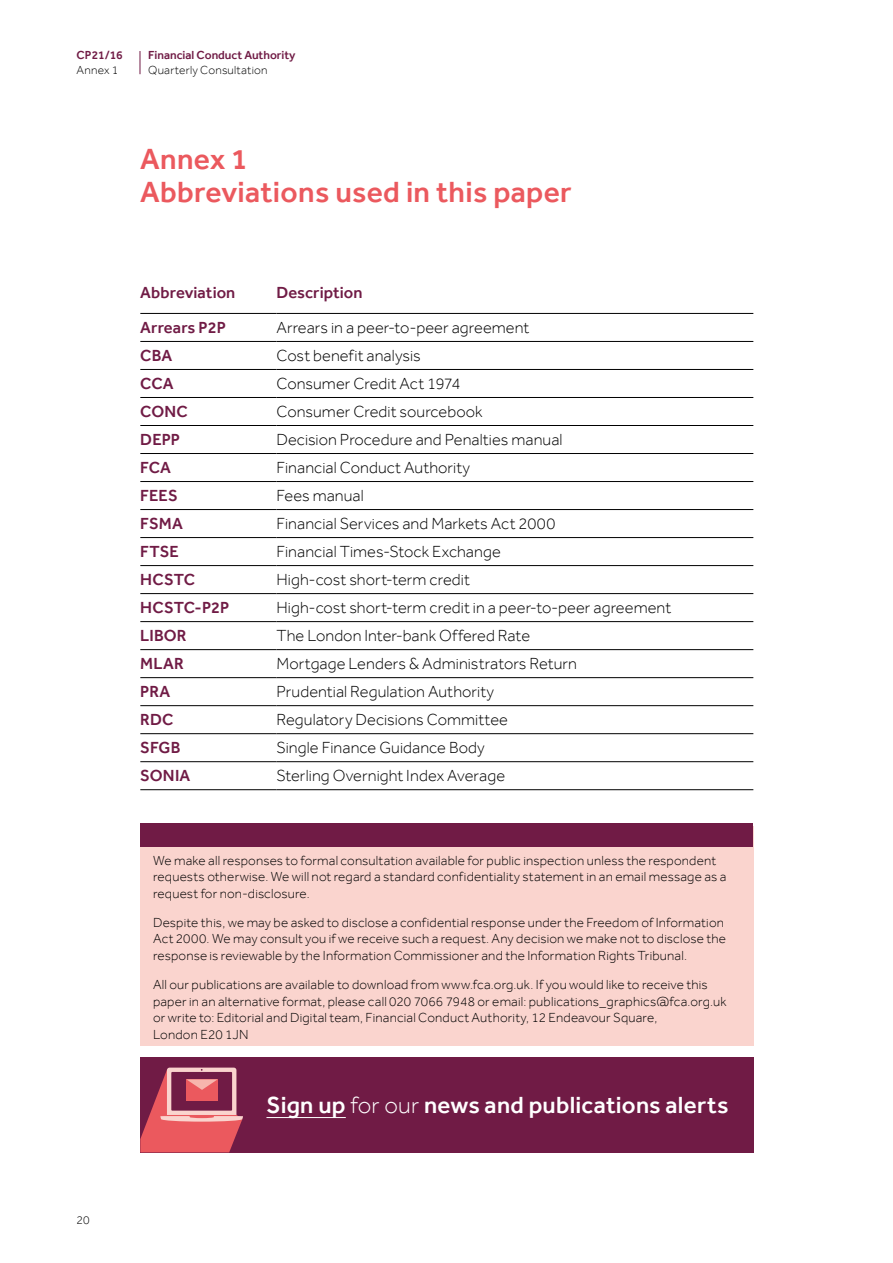
<style>
.page{position:relative;width:893px;height:1263px;background:#fff}
.page>*{position:absolute;margin:0;border:0;box-sizing:border-box;transform-origin:0 0}
.t1{font:500 30px/33px "Effra";letter-spacing:.01em;color:#eb595e}
.t2{font:500 24px "Effra";letter-spacing:.01em;color:#fff}
.t3{font:300 16.5px "Effra";letter-spacing:.005em;color:#000}
.t4{font:500 16.5px "Effra";letter-spacing:.005em;color:#701b45}
.t5{font:300 13.5px/16.5px "Effra";letter-spacing:.015em;color:#000}
.t6{font:500 12px "Effra";color:#701b45}
.t7{font:300 12px "Effra";letter-spacing:.02em;color:#000}
.s1{font-weight:300}
</style>
<div class="page">
<svg style="left:140px;top:51px;width:1px;height:23px"></svg>
<hr style="left:140px;top:313px;width:136px;height:1px;background:#000">
<hr style="left:276px;top:313px;width:477px;height:1px;background:#000">
<hr style="left:140px;top:341px;width:136px;height:1px;background:#000">
<hr style="left:276px;top:341px;width:477px;height:1px;background:#000">
<hr style="left:140px;top:369px;width:136px;height:1px;background:#000">
<hr style="left:276px;top:369px;width:477px;height:1px;background:#000">
<hr style="left:140px;top:397px;width:136px;height:1px;background:#000">
<hr style="left:276px;top:397px;width:477px;height:1px;background:#000">
<hr style="left:140px;top:425px;width:136px;height:1px;background:#000">
<hr style="left:276px;top:425px;width:477px;height:1px;background:#000">
<hr style="left:140px;top:453px;width:136px;height:1px;background:#000">
<hr style="left:276px;top:453px;width:477px;height:1px;background:#000">
<hr style="left:140px;top:481px;width:136px;height:1px;background:#000">
<hr style="left:276px;top:481px;width:477px;height:1px;background:#000">
<hr style="left:140px;top:509px;width:136px;height:1px;background:#000">
<hr style="left:276px;top:509px;width:477px;height:1px;background:#000">
<hr style="left:140px;top:537px;width:136px;height:1px;background:#000">
<hr style="left:276px;top:537px;width:477px;height:1px;background:#000">
<hr style="left:140px;top:565px;width:136px;height:1px;background:#000">
<hr style="left:276px;top:565px;width:477px;height:1px;background:#000">
<hr style="left:140px;top:593px;width:136px;height:1px;background:#000">
<hr style="left:276px;top:593px;width:477px;height:1px;background:#000">
<hr style="left:140px;top:621px;width:136px;height:1px;background:#000">
<hr style="left:276px;top:621px;width:477px;height:1px;background:#000">
<hr style="left:140px;top:649px;width:136px;height:1px;background:#000">
<hr style="left:276px;top:649px;width:477px;height:1px;background:#000">
<hr style="left:140px;top:677px;width:136px;height:1px;background:#000">
<hr style="left:276px;top:677px;width:477px;height:1px;background:#000">
<hr style="left:140px;top:705px;width:136px;height:1px;background:#000">
<hr style="left:276px;top:705px;width:477px;height:1px;background:#000">
<hr style="left:140px;top:733px;width:136px;height:1px;background:#000">
<hr style="left:276px;top:733px;width:477px;height:1px;background:#000">
<hr style="left:140px;top:761px;width:136px;height:1px;background:#000">
<hr style="left:276px;top:761px;width:477px;height:1px;background:#000">
<hr style="left:140px;top:789px;width:136px;height:1px;background:#000">
<hr style="left:276px;top:789px;width:477px;height:1px;background:#000">
<div style="left:140px;top:826px;width:613px;height:220px;background:#fad4ce"></div>
<div style="left:141px;top:824px;width:612px;height:23px;background:#701b45"></div>
<div style="left:140px;top:1057px;width:614px;height:95px;background:#701b45"></div>
<svg style="left:140px;top:1067px;width:103px;height:85px"></svg>
<hr style="left:266px;top:1117px;width:80px;height:1px;background:#fff">
<p class="t6" style="left:77px;top:48px;width:48px">CP21/16</p>
<p class="t7" style="left:77px;top:63px;width:43px">Annex 1</p>
<p class="t6" style="left:148px;top:48px;width:149px">Financial Conduct Authority</p>
<p class="t7" style="left:148px;top:63px;width:121px">Quarterly Consultation</p>
<h1 class="t1" style="left:140px;top:142px;width:433px">Annex 1<br>Abbreviations used in this paper</h1>
<p class="t4" style="left:140px;top:283px;width:97px">Abbreviation</p>
<p class="t4" style="left:276px;top:283px;width:88px">Description</p>
<p class="t4" style="left:140px;top:318px;width:87px">Arrears P2P</p>
<p class="t3" style="left:276px;top:318px;width:254px">Arrears in a peer-to-peer agreement</p>
<p class="t4" style="left:140px;top:346px;width:33px">CBA</p>
<p class="t3" style="left:276px;top:346px;width:146px">Cost benefit analysis</p>
<p class="t4" style="left:140px;top:374px;width:35px">CCA</p>
<p class="t3" style="left:276px;top:374px;width:186px">Consumer Credit Act 1974</p>
<p class="t4" style="left:140px;top:402px;width:49px">CONC</p>
<p class="t3" style="left:276px;top:402px;width:208px">Consumer Credit sourcebook</p>
<p class="t4" style="left:140px;top:430px;width:41px">DEPP</p>
<p class="t3" style="left:276px;top:430px;width:288px">Decision Procedure and Penalties manual</p>
<p class="t4" style="left:140px;top:458px;width:32px">FCA</p>
<p class="t3" style="left:276px;top:458px;width:195px">Financial Conduct Authority</p>
<p class="t4" style="left:140px;top:486px;width:39px">FEES</p>
<p class="t3" style="left:276px;top:486px;width:89px">Fees manual</p>
<p class="t4" style="left:140px;top:514px;width:44px">FSMA</p>
<p class="t3" style="left:276px;top:514px;width:280px">Financial Services and Markets Act 2000</p>
<p class="t4" style="left:140px;top:542px;width:40px">FTSE</p>
<p class="t3" style="left:276px;top:542px;width:226px">Financial Times-Stock Exchange</p>
<p class="t4" style="left:140px;top:570px;width:56px">HCSTC</p>
<p class="t3" style="left:276px;top:570px;width:195px">High-cost short-term credit</p>
<p class="t4" style="left:140px;top:598px;width:91px">HCSTC-P2P</p>
<p class="t3" style="left:276px;top:598px;width:396px">High-cost short-term credit in a peer-to-peer agreement</p>
<p class="t4" style="left:140px;top:626px;width:48px">LIBOR</p>
<p class="t3" style="left:276px;top:626px;width:255px">The London Inter-bank Offered Rate</p>
<p class="t4" style="left:140px;top:654px;width:45px">MLAR</p>
<p class="t3" style="left:276px;top:654px;width:302px">Mortgage Lenders &amp; Administrators Return</p>
<p class="t4" style="left:140px;top:682px;width:32px">PRA</p>
<p class="t3" style="left:276px;top:682px;width:219px">Prudential Regulation Authority</p>
<p class="t4" style="left:140px;top:710px;width:34px">RDC</p>
<p class="t3" style="left:276px;top:710px;width:233px">Regulatory Decisions Committee</p>
<p class="t4" style="left:140px;top:738px;width:42px">SFGB</p>
<p class="t3" style="left:276px;top:738px;width:210px">Single Finance Guidance Body</p>
<p class="t4" style="left:140px;top:766px;width:52px">SONIA</p>
<p class="t3" style="left:276px;top:766px;width:230px">Sterling Overnight Index Average</p>
<p class="t5" style="left:153px;top:852px;width:575px">We make all responses to formal consultation available for public inspection unless the respondent requests otherwise. We will not regard a standard confidentiality statement in an email message as a request for non-disclosure.</p>
<p class="t5" style="left:153px;top:914px;width:574px">Despite this, we may be asked to disclose a confidential response under the Freedom of Information<br>Act 2000. We may consult you if we receive such a request. Any decision we make not to disclose the response is reviewable by the Information Commissioner and the Information Rights Tribunal.</p>
<p class="t5" style="left:153px;top:976px;width:575px">All our publications are available to download from www.fca.org.uk. If you would like to receive this paper in an alternative format, please call 020 7066 7948 or email: publications_graphics@fca.org.uk or write to: Editorial and Digital team, Financial Conduct Authority, 12 Endeavour Square,<br>London E20 1JN</p>
<h2 class="t2" style="left:266px;top:1091px;width:464px">Sign up <span class="s1">for our</span> news and publications alerts</h2>
<p class="t7" style="left:77px;top:1213px;width:15px">20</p>
</div>
